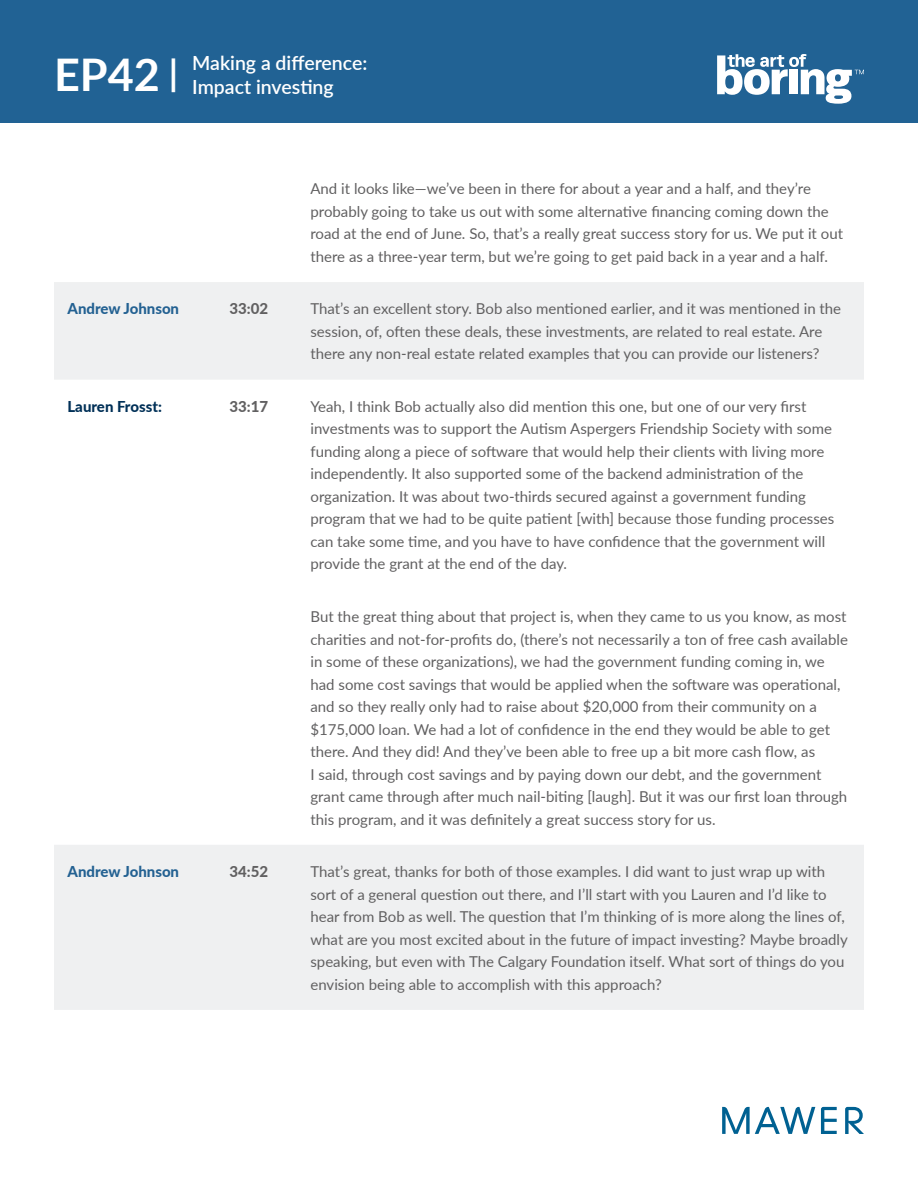
<style>
.page{position:relative;width:918px;height:1188px;background:#fff}
.page>*{position:absolute;margin:0;border:0;box-sizing:border-box;transform-origin:0 0}
.t1{font:700 45px "Lato";color:#fff}
.t2{font:600 19.5px "Lato";color:#fff}
.t3{font:15px/22.5px "Lato";color:#616061}
.t4{font:800 15px "Lato";color:#236192}
.t5{font:800 15px "Lato";color:#616061}
.t6{font:800 15px "Lato";color:#003057}
.s1{font-size:36px}
</style>
<div class="page">
<svg style="left:845px;top:1107px;width:19px;height:27px"></svg>
<svg style="left:821px;top:1107px;width:16px;height:27px"></svg>
<svg style="left:722px;top:1107px;width:93px;height:27px"></svg>
<div style="left:0;top:0;width:918px;height:122px;background:#216294"></div>
<svg style="left:717px;top:54px;width:147px;height:50px"></svg>
<div style="left:54px;top:282px;width:810px;height:98px;background:#eff0f1"></div>
<div style="left:54px;top:845px;width:810px;height:165px;background:#eff0f1"></div>
<p class="t1" style="left:54px;top:41px;width:126px">EP42 <span class="s1">|</span></p>
<p class="t2" style="left:192px;top:49px;width:177px">Making a difference:</p>
<p class="t2" style="left:192px;top:72px;width:143px">Impact investing</p>
<p class="t3" style="left:310px;top:177px;width:534px">And it looks like—we’ve been in there for about a year and a half, and they’re probably going to take us out with some alternative financing coming down the road at the end of June. So, that’s a really great success story for us. We put it out there as a three-year term, but we’re going to get paid back in a year and a half.</p>
<p class="t4" style="left:68px;top:298px;width:113px">Andrew Johnson</p>
<p class="t5" style="left:230px;top:298px;width:40px">33:02</p>
<p class="t3" style="left:310px;top:297px;width:532px">That’s an excellent story. Bob also mentioned earlier, and it was mentioned in the session, of, often these deals, these investments, are related to real estate. Are there any non-real estate related examples that you can provide our listeners?</p>
<p class="t6" style="left:68px;top:395px;width:96px">Lauren Frosst:</p>
<p class="t5" style="left:230px;top:395px;width:40px">33:17</p>
<p class="t3" style="left:310px;top:395px;width:525px">Yeah, I think Bob actually also did mention this one, but one of our very first investments was to support the Autism Aspergers Friendship Society with some funding along a piece of software that would help their clients with living more independently. It also supported some of the backend administration of the organization. It was about two-thirds secured against a government funding program that we had to be quite patient [with] because those funding processes can take some time, and you have to have confidence that the government will provide the grant at the end of the day.</p>
<p class="t3" style="left:310px;top:605px;width:539px">But the great thing about that project is, when they came to us you know, as most charities and not-for-profits do, (there’s not necessarily a ton of free cash available in some of these organizations), we had the government funding coming in, we had some cost savings that would be applied when the software was operational, and so they really only had to raise about $20,000 from their community on a $175,000 loan. We had a lot of confidence in the end they would be able to get there. And they did! And they’ve been able to free up a bit more cash flow, as<br>I said, through cost savings and by paying down our debt, and the government grant came through after much nail-biting [laugh]. But it was our first loan through this program, and it was definitely a great success story for us.</p>
<p class="t4" style="left:68px;top:861px;width:113px">Andrew Johnson</p>
<p class="t5" style="left:230px;top:861px;width:40px">34:52</p>
<p class="t3" style="left:310px;top:860px;width:539px">That’s great, thanks for both of those examples. I did want to just wrap up with sort of a general question out there, and I’ll start with you Lauren and I’d like to hear from Bob as well. The question that I’m thinking of is more along the lines of, what are you most excited about in the future of impact investing? Maybe broadly speaking, but even with The Calgary Foundation itself. What sort of things do you envision being able to accomplish with this approach?</p>
</div>
